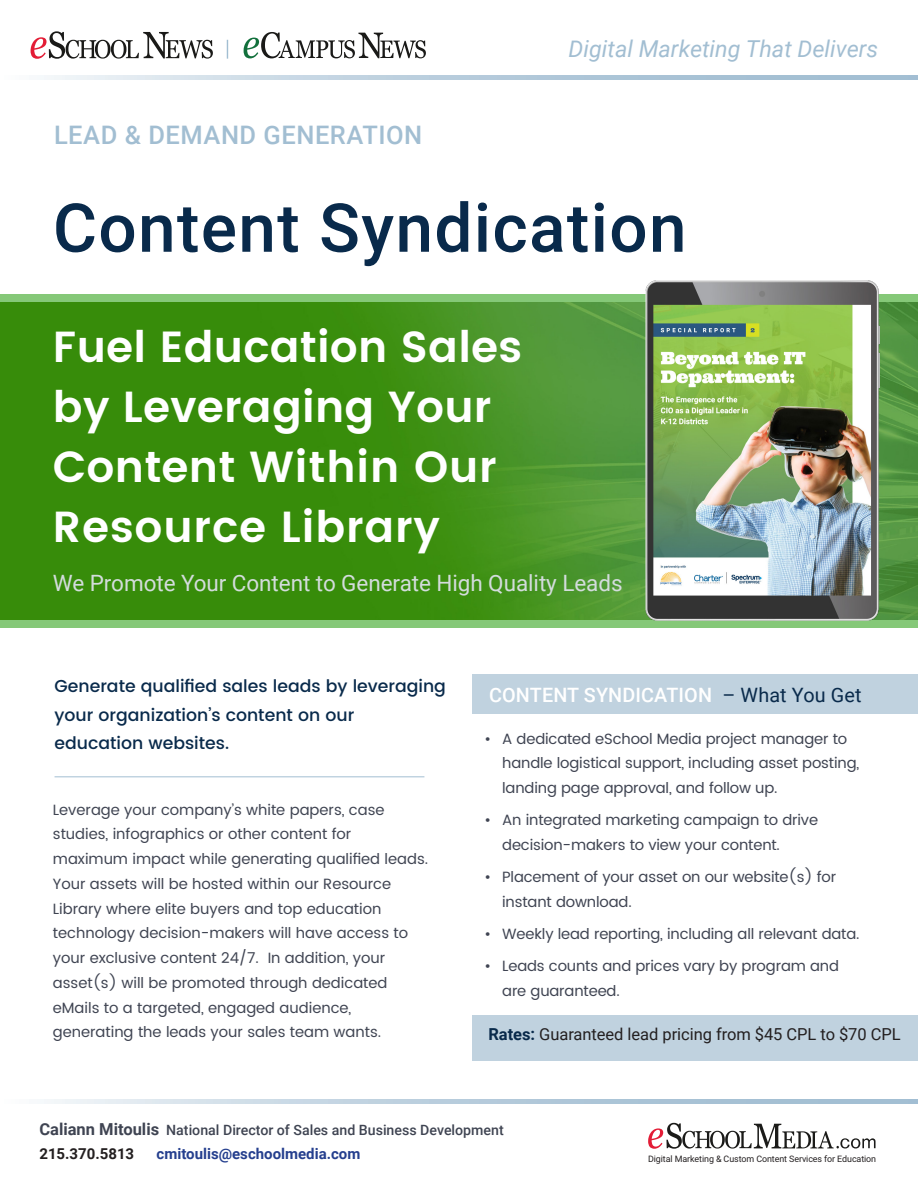
<style>
.page{position:relative;width:918px;height:1188px;background:#fff}
.page>*{position:absolute;margin:0;border:0;box-sizing:border-box;transform-origin:0 0}
.t1{font:500 67.5px "Roboto";letter-spacing:.02em;color:#092a4b}
.t2{font:600 43.5px/60px "Poppins";letter-spacing:.005em;color:#fff}
.t3{font:500 25.5px "Roboto";letter-spacing:.02em;color:#a2bed2}
.t4{font:italic 23.25px "Roboto";color:#a2bed2}
.t5{font:22.5px "Roboto";letter-spacing:-.005em;color:#d3dcdc}
.t6{font:500 19.8px "Roboto";letter-spacing:.005em;color:#fff}
.t7{font:500 17.25px/28.5px "Poppins";color:#092a4b}
.t8{font:16.5px "Roboto";letter-spacing:-.005em;color:#231f20}
.t9{font:700 15px "Roboto";color:#253f8e}
.t10{font:700 15px "Roboto";color:#231f20}
.t11{font:14.85px/24.8px "Poppins";color:#3f4452}
.t12{font:500 14.1px "Roboto";color:#3f4452}
.t13{font:9px "Roboto";letter-spacing:-.01em;color:#231f20}
.s1{font-weight:400;color:#092a4b}
.s2{font-weight:700;color:#092a4b}
.s3{font-weight:700;font-size:16.5px}
</style>
<div class="page">
<svg style="left:44px;top:76px;width:874px;height:4px;background:#bcd0de"></svg>
<svg style="left:31px;top:31px;width:182px;height:28px"></svg>
<svg style="left:244px;top:32px;width:182px;height:26px"></svg>
<svg style="left:227px;top:40px;width:1px;height:19px"></svg>
<svg style="left:648px;top:1123px;width:228px;height:26px"></svg>
<svg style="left:44px;top:1099px;width:874px;height:4px;background:#bcd0de"></svg>
<img style="left:0;top:302px;width:918px;height:318px">
<div style="left:0;top:294px;width:918px;height:8px;background:#85c878"></div>
<div style="left:0;top:620px;width:918px;height:7px;background:#85c878"></div>
<div style="left:472px;top:674px;width:446px;height:40px;background:#c0d2df"></div>
<hr style="left:55px;top:776px;width:369px;height:1px;background:#a2bed2">
<div style="left:472px;top:1015px;width:446px;height:45px;background:#c0d2df"></div>
<img style="left:640px;top:280px;width:247px;height:348px">
<h3 class="t3" style="left:54px;top:117px;width:370px">LEAD &amp; DEMAND GENERATION</h3>
<h3 class="t4" style="left:569px;top:33px;width:311px">Digital Marketing That Delivers</h3>
<p class="t1" style="left:53px;top:180px;width:635px">Content Syndication</p>
<p class="t2" style="left:53px;top:319px;width:471px">Fuel Education Sales</p>
<p class="t2" style="left:53px;top:379px;width:445px">by Leveraging Your<br>Content Within Our</p>
<p class="t2" style="left:53px;top:499px;width:389px">Resource Library</p>
<p class="t5" style="left:53px;top:567px;width:571px">We Promote Your Content to Generate High Quality Leads</p>
<p class="t7" style="left:55px;top:672px;width:393px">Generate qualified sales leads by leveraging</p>
<p class="t7" style="left:55px;top:701px;width:301px">your organization’s content on our education websites.</p>
<p class="t11" style="left:53px;top:798px;width:377px">Leverage your company’s white papers, case studies, infographics or other content for maximum impact while generating qualified leads.<br>Your assets will be hosted within our Resource Library where elite buyers and top education technology decision-makers will have access to your exclusive content 24/7. In addition, your</p>
<p class="t11" style="left:53px;top:971px;width:336px">asset(s) will be promoted through dedicated eMails to a targeted, engaged audience, generating the leads your sales team wants.</p>
<p class="t6" style="left:489px;top:681px;width:374px">CONTENT SYNDICATION <span class="s1">– What You Get</span></p>
<p class="t11" style="left:502px;top:727px;width:359px;text-indent:-18px">• A dedicated eSchool Media project manager to handle logistical support, including asset posting, landing page approval, and follow up.</p>
<p class="t11" style="left:502px;top:808px;width:317px;text-indent:-18px">• An integrated marketing campaign to drive decision-makers to view your content.</p>
<p class="t11" style="left:502px;top:865px;width:336px;text-indent:-18px">• Placement of your asset on our website(s) for instant download.</p>
<p class="t11" style="left:484px;top:922px;width:377px">• Weekly lead reporting, including all relevant data.</p>
<p class="t11" style="left:502px;top:954px;width:338px;text-indent:-18px">• Leads counts and prices vary by program and are guaranteed.</p>
<p class="t8" style="left:488px;top:1023px;width:414px"><span class="s2">Rates:</span> Guaranteed lead pricing from $45 CPL to $70 CPL</p>
<p class="t12" style="left:39px;top:1120px;width:466px"><span class="s3">Caliann Mitoulis</span> National Director of Sales and Business Development</p>
<p class="t10" style="left:39px;top:1143px;width:96px">215.370.5813</p>
<p class="t9" style="left:157px;top:1143px;width:205px">cmitoulis@eschoolmedia.com</p>
<p class="t13" style="left:648px;top:1152px;width:229px">Digital Marketing &amp; Custom Content Services for Education</p>
</div>
